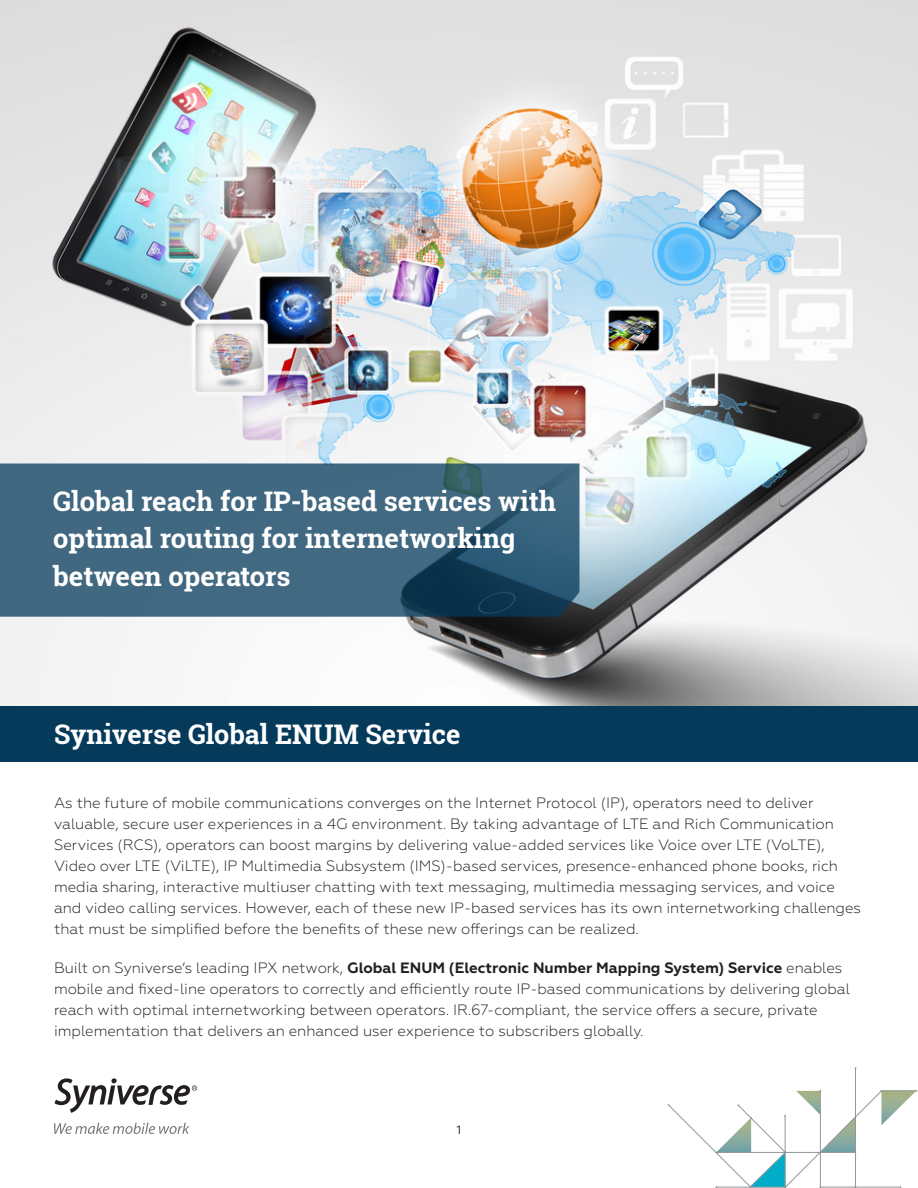
<style>
.page{position:relative;width:918px;height:1188px;background:#fff}
.page>*{position:absolute;margin:0;border:0;box-sizing:border-box;transform-origin:0 0}
.t1{font:700 27px/37.5px "Roboto Slab";color:#fff}
.t2{font:300 15px/21px "Geometria";color:#231f20}
.t3{font:12px "Geometria";color:#231f20}
.s1{font-weight:700}
</style>
<div class="page">
<svg style="left:54px;top:1078px;width:143px;height:35px"></svg>
<svg style="left:54px;top:1123px;width:136px;height:11px"></svg>
<hr style="left:855px;top:1068px;width:1px;height:120px;background:#939598">
<svg style="left:668px;top:1090px;width:249px;height:98px"></svg>
<img style="left:0;top:0;width:918px;height:707px">
<div style="left:0;top:707px;width:918px;height:55px;background:#063a5b"></div>
<svg style="left:0;top:464px;width:579px;height:153px;fill:#416881"></svg>
<p class="t1" style="left:53px;top:482px;width:505px">Global reach for IP-based services with optimal routing for internetworking between operators</p>
<p class="t1" style="left:54px;top:715px;width:408px">Syniverse Global ENUM Service</p>
<p class="t2" style="left:54px;top:792px;width:809px">As the future of mobile communications converges on the Internet Protocol (IP), operators need to deliver valuable, secure user experiences in a 4G environment. By taking advantage of LTE and Rich Communication Services (RCS), operators can boost margins by delivering value-added services like Voice over LTE (VoLTE), Video over LTE (ViLTE), IP Multimedia Subsystem (IMS)-based services, presence-enhanced phone books, rich media sharing, interactive multiuser chatting with text messaging, multimedia messaging services, and voice and video calling services. However, each of these new IP-based services has its own internetworking challenges that must be simplified before the benefits of these new offerings can be realized.</p>
<p class="t2" style="left:54px;top:957px;width:797px">Built on Syniverse’s leading IPX network, <span class="s1">Global ENUM (Electronic Number Mapping System) Service</span> enables mobile and fixed-line operators to correctly and efficiently route IP-based communications by delivering global reach with optimal internetworking between operators. IR.67-compliant, the service offers a secure, private implementation that delivers an enhanced user experience to subscribers globally.</p>
<p class="t3" style="left:457px;top:1122px;width:6px">1</p>
</div>
